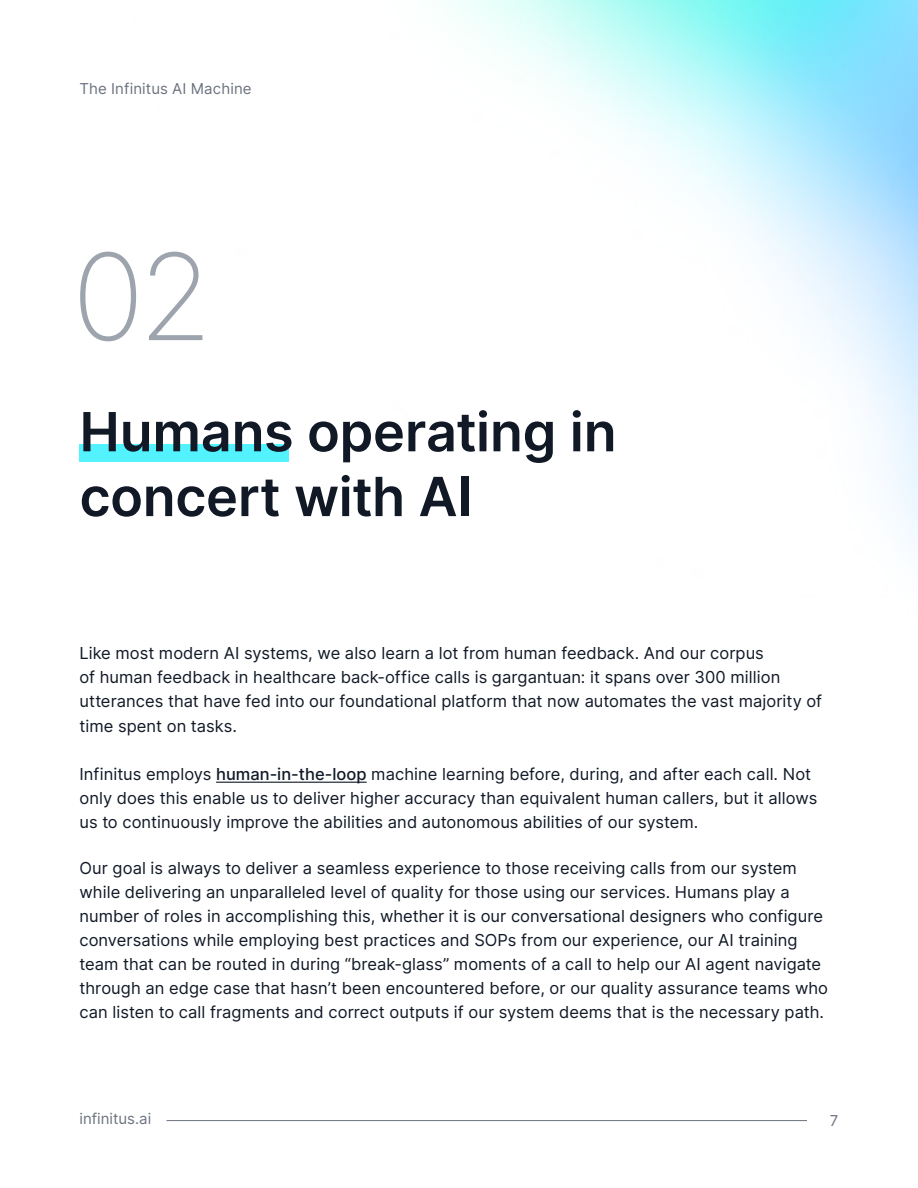
<style>
.page{position:relative;width:918px;height:1188px;background:#fff}
.page>*{position:absolute;margin:0;border:0;box-sizing:border-box;transform-origin:0 0}
.t1{font:200 120px "Inter";color:#9da4ae}
.t2{font:600 54px/64.8px "Inter";letter-spacing:-.005em;color:#111927}
.t3{font:16.5px/24px "Inter";letter-spacing:.005em;color:#111927}
.t4{font:15px "Inter";letter-spacing:.005em;color:#6c737f}
.s1{font-weight:500}
</style>
<div class="page">
<img style="left:90px;top:0;width:828px;height:551px">
<hr style="left:166px;top:1120px;width:641px;height:1px;background:#6c737f">
<hr style="left:216px;top:782px;width:151px;height:1px;background:#111927">
<div style="left:80px;top:445px;width:210px;height:17px;background:#52f3ff"></div>
<p class="t4" style="left:80px;top:78px;width:174px">The Infinitus AI Machine</p>
<h1 class="t1" style="left:72px;top:211px;width:142px">02</h1>
<h2 class="t2" style="left:80px;top:398px;width:539px">Humans operating in concert with AI</h2>
<p class="t3" style="left:80px;top:641px;width:744px">Like most modern AI systems, we also learn a lot from human feedback. And our corpus<br>of human feedback in healthcare back-office calls is gargantuan: it spans over 300 million utterances that have fed into our foundational platform that now automates the vast majority of time spent on tasks.</p>
<p class="t3" style="left:80px;top:761px;width:739px">Infinitus employs <span class="s1">human-in-the-loop</span> machine learning before, during, and after each call. Not only does this enable us to deliver higher accuracy than equivalent human callers, but it allows us to continuously improve the abilities and autonomous abilities of our system.</p>
<p class="t3" style="left:80px;top:856px;width:750px">Our goal is always to deliver a seamless experience to those receiving calls from our system while delivering an unparalleled level of quality for those using our services. Humans play a number of roles in accomplishing this, whether it is our conversational designers who configure conversations while employing best practices and SOPs from our experience, our AI training team that can be routed in during “break-glass” moments of a call to help our AI agent navigate through an edge case that hasn’t been encountered before, or our quality assurance teams who can listen to call fragments and correct outputs if our system deems that is the necessary path.</p>
<p class="t4" style="left:80px;top:1108px;width:73px">infinitus.ai</p>
<p class="t4" style="left:830px;top:1110px;width:10px">7</p>
</div>
